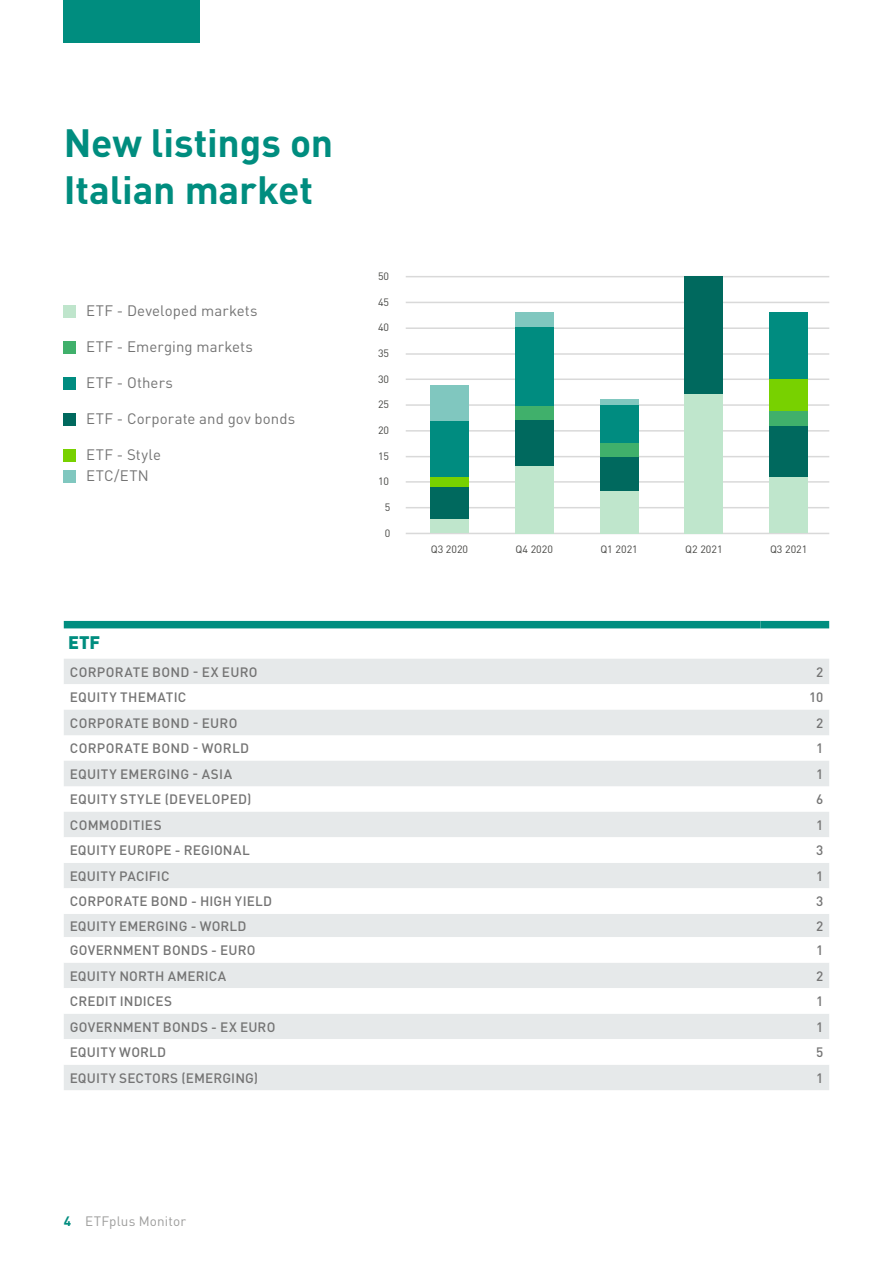
<style>
.page{position:relative;width:893px;height:1263px;background:#fff}
.page>*{position:absolute;margin:0;border:0;box-sizing:border-box;transform-origin:0 0}
.t1{font:700 39px/46.8px "DIN Pro";letter-spacing:-.005em;color:#008d7f}
.t2{font:900 18px "DIN Pro";color:#008d7f}
.t3{font:15px "DIN Pro";letter-spacing:.01em;color:#747474}
.t4{font:500 13.5px "DIN Pro";letter-spacing:.015em;color:#747474}
.t5{font:13.5px "DIN Pro";letter-spacing:.01em;color:#9d9d9c}
.t6{font:10.5px "DIN Pro";color:#454542}
.s1{font-weight:700;color:#008d7f}
</style>
<div class="page">
<div style="left:64px;top:0;width:136px;height:43px;background:#008d7f"></div>
<div style="left:64px;top:305px;width:12px;height:12px;background:#bfe5cc"></div>
<div style="left:64px;top:413px;width:12px;height:12px;background:#00695e"></div>
<div style="left:64px;top:341px;width:12px;height:12px;background:#40b06b"></div>
<div style="left:64px;top:449px;width:12px;height:12px;background:#78d100"></div>
<div style="left:64px;top:377px;width:12px;height:12px;background:#008c80"></div>
<div style="left:64px;top:470px;width:12px;height:12px;background:#80c7bf"></div>
<div style="left:64px;top:659px;width:765px;height:25px;background:#e6e9ea"></div>
<svg style="left:64px;top:710px;width:765px;height:380px;fill:#e6e9ea"></svg>
<svg style="left:64px;top:837px;width:765px;height:228px"></svg>
<div style="left:64px;top:621px;width:696px;height:7px;background:#008d7f"></div>
<div style="left:760px;top:621px;width:69px;height:7px;background:#008d7f"></div>
<hr style="left:406px;top:276px;width:423px;height:1px;background:#d9d9d9">
<hr style="left:406px;top:302px;width:423px;height:1px;background:#d9d9d9">
<hr style="left:406px;top:327px;width:423px;height:2px;background:#d9d9d9">
<hr style="left:406px;top:353px;width:423px;height:2px;background:#d9d9d9">
<hr style="left:406px;top:378px;width:423px;height:2px;background:#d9d9d9">
<hr style="left:406px;top:404px;width:423px;height:2px;background:#d9d9d9">
<hr style="left:406px;top:430px;width:423px;height:2px;background:#d9d9d9">
<hr style="left:406px;top:456px;width:423px;height:1px;background:#d9d9d9">
<hr style="left:406px;top:481px;width:423px;height:2px;background:#d9d9d9">
<hr style="left:406px;top:507px;width:423px;height:1px;background:#d9d9d9">
<hr style="left:406px;top:533px;width:423px;height:1px;background:#d9d9d9">
<div style="left:430px;top:519px;width:39px;height:14px;background:#bfe6cc"></div>
<div style="left:430px;top:487px;width:39px;height:32px;background:#00695e"></div>
<div style="left:430px;top:385px;width:39px;height:36px;background:#80c7bf"></div>
<div style="left:430px;top:421px;width:39px;height:56px;background:#008c80"></div>
<div style="left:430px;top:477px;width:39px;height:10px;background:#78d100"></div>
<div style="left:515px;top:312px;width:38px;height:16px;background:#80c7bf"></div>
<div style="left:515px;top:328px;width:38px;height:78px;background:#008c80"></div>
<div style="left:515px;top:406px;width:38px;height:15px;background:#40b06b"></div>
<div style="left:515px;top:421px;width:38px;height:45px;background:#00695e"></div>
<div style="left:515px;top:466px;width:38px;height:67px;background:#bfe6cc"></div>
<div style="left:600px;top:399px;width:38px;height:6px;background:#80c7bf"></div>
<div style="left:600px;top:405px;width:38px;height:38px;background:#008c80"></div>
<div style="left:600px;top:443px;width:38px;height:14px;background:#40b06b"></div>
<div style="left:600px;top:457px;width:38px;height:34px;background:#00695e"></div>
<div style="left:600px;top:491px;width:38px;height:42px;background:#bfe6cc"></div>
<div style="left:685px;top:276px;width:38px;height:118px;background:#00695e"></div>
<div style="left:685px;top:394px;width:38px;height:139px;background:#bfe6cc"></div>
<div style="left:769px;top:312px;width:39px;height:67px;background:#008c80"></div>
<div style="left:769px;top:379px;width:39px;height:32px;background:#78d100"></div>
<div style="left:769px;top:411px;width:39px;height:15px;background:#40b06b"></div>
<div style="left:769px;top:426px;width:39px;height:51px;background:#00695e"></div>
<div style="left:769px;top:477px;width:39px;height:56px;background:#bfe6cc"></div>
<h1 class="t1" style="left:64px;top:115px;width:271px">New listings on<br>Italian market</h1>
<p class="t3" style="left:86px;top:299px;width:173px">ETF - Developed markets</p>
<p class="t3" style="left:86px;top:335px;width:168px">ETF - Emerging markets</p>
<p class="t3" style="left:86px;top:371px;width:88px">ETF - Others</p>
<p class="t3" style="left:86px;top:407px;width:210px">ETF - Corporate and gov bonds</p>
<p class="t3" style="left:86px;top:443px;width:76px">ETF - Style</p>
<p class="t3" style="left:86px;top:464px;width:64px">ETC/ETN</p>
<p class="t6" style="left:378px;top:268px;width:13px">50</p>
<p class="t6" style="left:378px;top:293px;width:13px">45</p>
<p class="t6" style="left:378px;top:319px;width:13px">40</p>
<p class="t6" style="left:378px;top:345px;width:13px">35</p>
<p class="t6" style="left:378px;top:370px;width:13px">30</p>
<p class="t6" style="left:378px;top:396px;width:13px">25</p>
<p class="t6" style="left:378px;top:422px;width:13px">20</p>
<p class="t6" style="left:378px;top:448px;width:13px">15</p>
<p class="t6" style="left:378px;top:473px;width:13px">10</p>
<p class="t6" style="left:385px;top:499px;width:7px">5</p>
<p class="t6" style="left:385px;top:525px;width:7px">0</p>
<p class="t6" style="left:431px;top:541px;width:39px">Q3 2020</p>
<p class="t6" style="left:516px;top:541px;width:39px">Q4 2020</p>
<p class="t6" style="left:600px;top:541px;width:39px">Q1 2021</p>
<p class="t6" style="left:685px;top:541px;width:39px">Q2 2021</p>
<p class="t6" style="left:770px;top:541px;width:39px">Q3 2021</p>
<h2 class="t2" style="left:68px;top:627px;width:34px">ETF</h2>
<p class="t4" style="left:70px;top:661px;width:189px">CORPORATE BOND - EX EURO</p>
<p class="t4" style="left:816px;top:661px;width:9px">2</p>
<p class="t4" style="left:70px;top:686px;width:118px">EQUITY THEMATIC</p>
<p class="t4" style="left:809px;top:686px;width:16px">10</p>
<p class="t4" style="left:70px;top:712px;width:169px">CORPORATE BOND - EURO</p>
<p class="t4" style="left:816px;top:712px;width:9px">2</p>
<p class="t4" style="left:70px;top:737px;width:181px">CORPORATE BOND - WORLD</p>
<p class="t4" style="left:816px;top:737px;width:9px">1</p>
<p class="t4" style="left:70px;top:763px;width:164px">EQUITY EMERGING - ASIA</p>
<p class="t4" style="left:816px;top:763px;width:9px">1</p>
<p class="t4" style="left:70px;top:788px;width:183px">EQUITY STYLE (DEVELOPED)</p>
<p class="t4" style="left:816px;top:788px;width:9px">6</p>
<p class="t4" style="left:70px;top:814px;width:93px">COMMODITIES</p>
<p class="t4" style="left:816px;top:814px;width:9px">1</p>
<p class="t4" style="left:70px;top:839px;width:181px">EQUITY EUROPE - REGIONAL</p>
<p class="t4" style="left:816px;top:839px;width:9px">3</p>
<p class="t4" style="left:70px;top:865px;width:101px">EQUITY PACIFIC</p>
<p class="t4" style="left:816px;top:865px;width:9px">1</p>
<p class="t4" style="left:70px;top:890px;width:204px">CORPORATE BOND - HIGH YIELD</p>
<p class="t4" style="left:816px;top:890px;width:9px">3</p>
<p class="t4" style="left:70px;top:915px;width:178px">EQUITY EMERGING - WORLD</p>
<p class="t4" style="left:816px;top:915px;width:9px">2</p>
<p class="t4" style="left:70px;top:939px;width:187px">GOVERNMENT BONDS - EURO</p>
<p class="t4" style="left:816px;top:939px;width:9px">1</p>
<p class="t4" style="left:70px;top:965px;width:158px">EQUITY NORTH AMERICA</p>
<p class="t4" style="left:816px;top:965px;width:9px">2</p>
<p class="t4" style="left:70px;top:990px;width:104px">CREDIT INDICES</p>
<p class="t4" style="left:816px;top:990px;width:9px">1</p>
<p class="t4" style="left:70px;top:1016px;width:207px">GOVERNMENT BONDS - EX EURO</p>
<p class="t4" style="left:816px;top:1016px;width:9px">1</p>
<p class="t4" style="left:70px;top:1041px;width:98px">EQUITY WORLD</p>
<p class="t4" style="left:816px;top:1041px;width:9px">5</p>
<p class="t4" style="left:70px;top:1067px;width:190px">EQUITY SECTORS (EMERGING)</p>
<p class="t4" style="left:816px;top:1067px;width:9px">1</p>
<p class="t5" style="left:64px;top:1211px;width:124px"><span class="s1">4</span> ETFplus Monitor</p>
</div>
